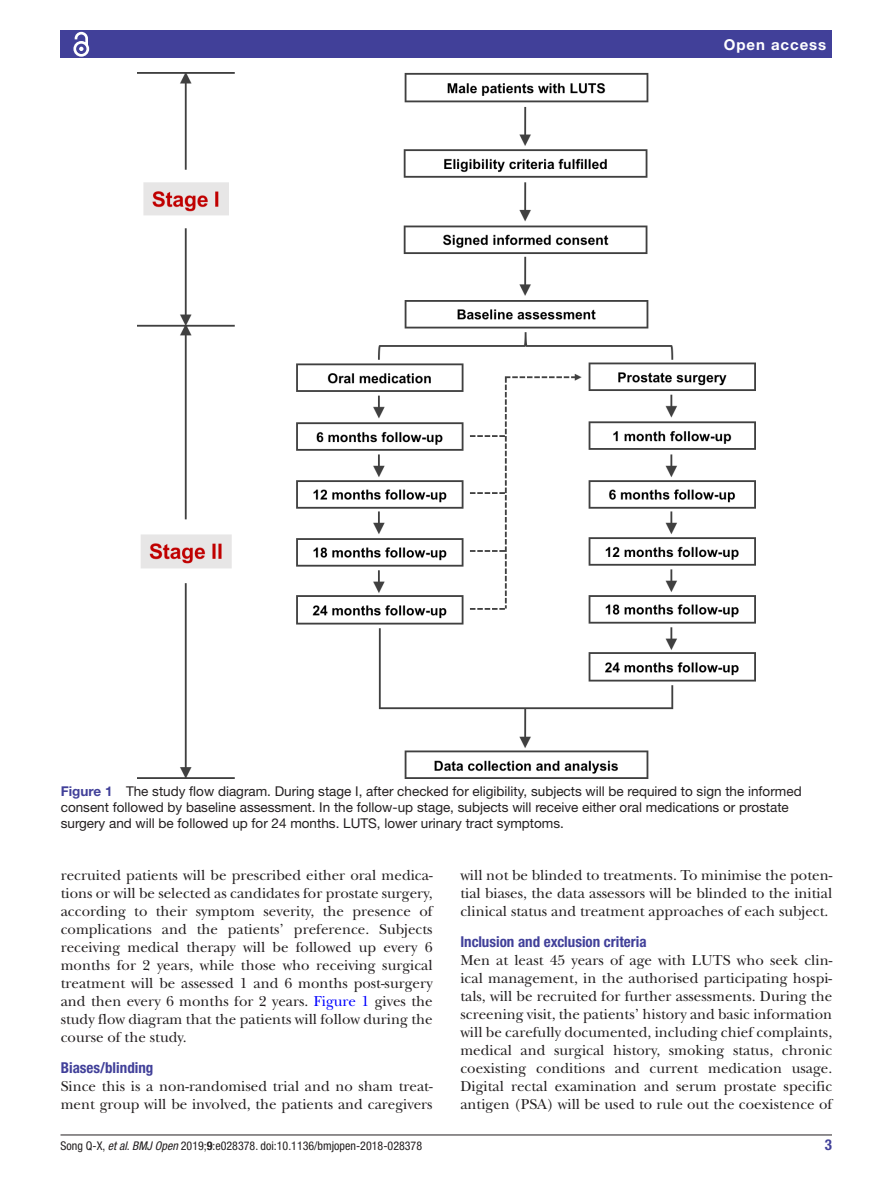
<style>
.page{position:relative;width:893px;height:1191px;background:#fff}
.page>*{position:absolute;margin:0;border:0;box-sizing:border-box;transform-origin:0 0}
.t1{font:15px/18px "New Baskerville";color:#231f20;text-align:justify}
.t2{font:700 condensed 15px "Helvetica Neue LT Std";color:#414099}
.t3{font:700 15px "Helvetica Neue LT Std";letter-spacing:.065em;color:#fff}
.t4{font:13.5px/16.2px "Helvetica Neue LT Std";color:#231f20}
.t5{font:condensed 12px "Helvetica Neue LT Std";color:#231f20}
.s1{font-weight:700;color:#414099}
.s2{color:#00f}
.s3{font-style:italic}
.s4{font-weight:700}
</style>
<div class="page">
<hr style="left:61px;top:1134px;width:771px;height:1px;background:#231f20">
<div style="left:61px;top:31px;width:771px;height:27px;background:#414099"></div>
<svg style="left:73px;top:31px;width:17px;height:26px"></svg>
<img style="left:138px;top:73px;width:617px;height:705px">
<p class="t3" style="left:724px;top:35px;width:104px">Open access</p>
<p class="t4" style="left:61px;top:783px;width:742px"><span class="s1">Figure 1</span> The study flow diagram. During stage I, after checked for eligibility, subjects will be required to sign the informed consent followed by baseline assessment. In the follow-up stage, subjects will receive either oral medications or prostate surgery and will be followed up for 24 months. LUTS, lower urinary tract symptoms.</p>
<p class="t1" style="left:61px;top:866px;width:373px">recruited patients will be prescribed either oral medica&shy;tions or will be selected as candidates for prostate surgery, according to their symptom severity, the presence of complications and the patients’ preference. Subjects receiving medical therapy will be followed up every 6 months for 2 years, while those who receiving surgical treatment will be assessed 1 and 6 months post-surgery and then every 6 months for 2 years. <span class="s2">Figure 1</span> gives the study flow diagram that the patients will follow during the course of the study.</p>
<p class="t2" style="left:61px;top:1059px;width:94px">Biases/blinding</p>
<p class="t1" style="left:61px;top:1077px;width:373px">Since this is a non-randomised trial and no sham treat&shy;ment group will be involved, the patients and caregivers</p>
<p class="t1" style="left:460px;top:866px;width:373px">will not be blinded to treatments. To minimise the poten&shy;tial biases, the data assessors will be blinded to the initial clinical status and treatment approaches of each subject.</p>
<p class="t2" style="left:460px;top:933px;width:188px">Inclusion and exclusion criteria</p>
<p class="t1" style="left:460px;top:951px;width:373px">Men at least 45 years of age with LUTS who seek clin&shy;ical management, in the authorised participating hospi&shy;tals, will be recruited for further assessments. During the screening visit, the patients’ history and basic information will be carefully documented, including chief complaints, medical and surgical history, smoking status, chronic coexisting conditions and current medication usage.<br>Digital rectal examination and serum prostate specific antigen (PSA) will be used to rule out the coexistence of</p>
<p class="t5" style="left:61px;top:1138px;width:363px">Song Q-X, <span class="s3">et al</span>. <span class="s3">BMJ Open</span> 2019;<span class="s4">9</span>:e028378. doi:10.1136/bmjopen-2018-028378</p>
<p class="t2" style="left:825px;top:1135px;width:9px">3</p>
</div>
